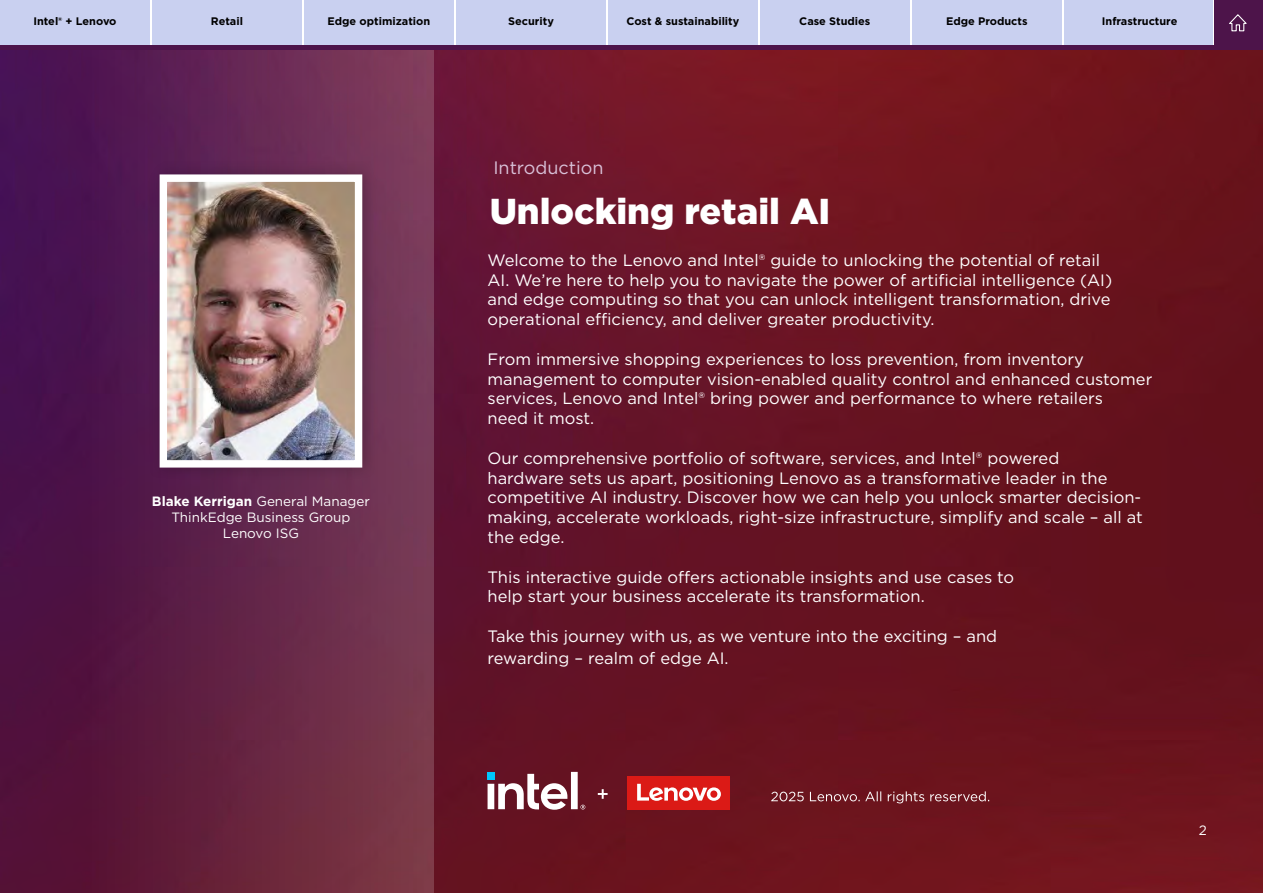
<style>
.page{position:relative;width:1263px;height:893px;background:#fff}
.page>*{position:absolute;margin:0;border:0;box-sizing:border-box;transform-origin:0 0}
.t1{font:900 36px "Gotham";color:#fff}
.t2{font:18px "Gotham";color:#d9c1d8}
.t3{font:16.5px/19.8px "Gotham";color:#fff}
.t4{font:13.5px/16.2px "Gotham";color:#fff;text-align:center}
.t5{font:700 10.95px "Gotham";color:#000}
.s1{font-weight:700}
</style>
<div class="page">
<img style="left:433px;top:50px;width:829px;height:843px">
<svg style="left:0;top:50px;width:433px;height:843px;background:#5f2149"></svg>
<div style="left:150px;top:161px;width:229px;height:320px;background:#000;opacity:.22"></div>
<img style="left:168px;top:182px;width:186px;height:278px">
<div style="left:160px;top:174px;width:202px;height:294px;border:7px solid #fff"></div>
<div style="left:456px;top:0;width:150px;height:47px;background:#c9d0f0"></div>
<div style="left:0;top:0;width:150px;height:47px;background:#c9d0f0"></div>
<div style="left:152px;top:0;width:150px;height:47px;background:#c9d0f0"></div>
<div style="left:304px;top:0;width:150px;height:47px;background:#c9d0f0"></div>
<div style="left:608px;top:0;width:150px;height:47px;background:#c9d0f0"></div>
<div style="left:760px;top:0;width:150px;height:47px;background:#c9d0f0"></div>
<div style="left:912px;top:0;width:150px;height:47px;background:#c9d0f0"></div>
<div style="left:1064px;top:0;width:148px;height:47px;background:#c9d0f0"></div>
<div style="left:1214px;top:0;width:49px;height:48px;background:#4d144a"></div>
<svg style="left:1229px;top:14px;width:18px;height:18px"></svg>
<div style="left:0;top:45px;width:1263px;height:5px;background:#4d144a"></div>
<div style="left:628px;top:776px;width:102px;height:34px;background:#db1a16"></div>
<svg style="left:637px;top:784px;width:84px;height:17px"></svg>
<svg style="left:488px;top:772px;width:139px;height:38px"></svg>
<svg style="left:771px;top:791px;width:218px;height:12px;background:#863e46"></svg>
<p class="t5" style="left:33px;top:14px;width:85px">Intel® + Lenovo</p>
<p class="t5" style="left:211px;top:14px;width:34px">Retail</p>
<p class="t5" style="left:328px;top:14px;width:104px">Edge optimization</p>
<p class="t5" style="left:508px;top:14px;width:47px">Security</p>
<p class="t5" style="left:626px;top:14px;width:114px">Cost &amp; sustainability</p>
<p class="t5" style="left:799px;top:14px;width:73px">Case Studies</p>
<p class="t5" style="left:946px;top:14px;width:83px">Edge Products</p>
<p class="t5" style="left:1102px;top:14px;width:77px">Infrastructure</p>
<p class="t4" style="left:152px;top:493px;width:219px"><span class="s1">Blake Kerrigan</span> General Manager<br>ThinkEdge Business Group<br>Lenovo ISG</p>
<p class="t2" style="left:493px;top:156px;width:112px">Introduction</p>
<h1 class="t1" style="left:490px;top:186px;width:342px">Unlocking retail AI</h1>
<p class="t3" style="left:488px;top:250px;width:626px">Welcome to the Lenovo and Intel® guide to unlocking the potential of retail AI. We’re here to help you to navigate the power of artificial intelligence (AI) and edge computing so that you can unlock intelligent transformation, drive operational efficiency, and deliver greater productivity.</p>
<p class="t3" style="left:488px;top:349px;width:666px">From immersive shopping experiences to loss prevention, from inventory management to computer vision-enabled quality control and enhanced customer services, Lenovo and Intel® bring power and performance to where retailers<br>need it most.</p>
<p class="t3" style="left:488px;top:448px;width:657px">Our comprehensive portfolio of software, services, and Intel® powered<br>hardware sets us apart, positioning Lenovo as a transformative leader in the competitive AI industry. Discover how we can help you unlock smarter decision&shy;making, accelerate workloads, right-size infrastructure, simplify and scale – all at the edge.</p>
<p class="t3" style="left:488px;top:566px;width:528px">This interactive guide offers actionable insights and use cases to help start your business accelerate its transformation.</p>
<p class="t3" style="left:488px;top:625px;width:511px;line-height:21.6px">Take this journey with us, as we venture into the exciting – and rewarding – realm of edge AI.</p>
<p class="t4" style="left:1199px;top:822px;width:10px">2</p>
</div>
